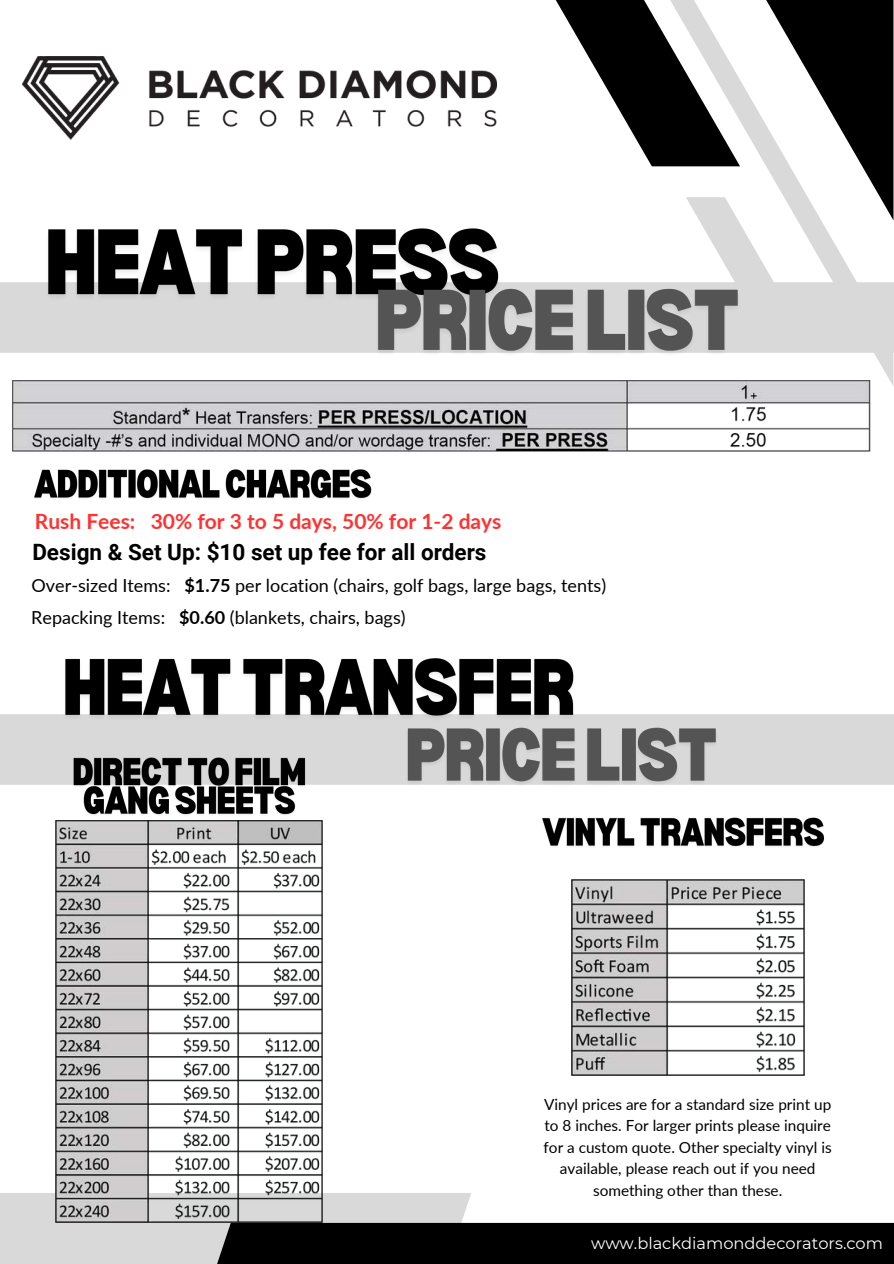
<style>
.page{position:relative;width:894px;height:1264px;background:#fff}
.page>*{position:absolute;margin:0;border:0;box-sizing:border-box;transform-origin:0 0}
.t1{font:700 22.5px "Roboto";color:#000}
.t2{font:700 21px "Lato";color:#ff3131}
.t3{font:18px "Lato";color:#000}
.t4{font:16.2px "Montserrat";color:#fff}
.t5{font:15.3px/21.3px "Lato";color:#000;text-align:center}
.s1{font-weight:700}
</style>
<div class="page">
<svg style="left:555px;top:0;width:337px;height:282px"></svg>
<div style="left:0;top:1192px;width:471px;height:71px;background:#d9d9d9"></div>
<div style="left:164px;top:1222px;width:729px;height:41px;background:#000"></div>
<div style="left:0;top:282px;width:893px;height:71px;background:#d9d9d9"></div>
<img style="left:23px;top:56px;width:473px;height:84px">
<img style="left:12px;top:380px;width:859px;height:72px">
<div style="left:0;top:714px;width:893px;height:70px;background:#d9d9d9"></div>
<img style="left:571px;top:879px;width:233px;height:196px">
<img style="left:40px;top:228px;width:458px;height:79px">
<img style="left:370px;top:272px;width:375px;height:82px">
<img style="left:34px;top:469px;width:338px;height:30px">
<img style="left:58px;top:658px;width:516px;height:68px">
<img style="left:401px;top:714px;width:320px;height:71px">
<img style="left:69px;top:749px;width:241px;height:66px">
<img style="left:542px;top:817px;width:282px;height:30px">
<img style="left:56px;top:820px;width:266px;height:402px">
<p class="t2" style="left:35px;top:508px;width:468px">Rush Fees: 30% for 3 to 5 days, 50% for 1-2 days</p>
<p class="t1" style="left:32px;top:539px;width:455px">Design &amp; Set Up: $10 set up fee for all orders</p>
<h4 class="t3" style="left:32px;top:574px;width:576px">Over-sized Items: <span class="s1">$1.75</span> per location (chairs, golf bags, large bags, tents)</h4>
<h5 class="t3" style="left:31px;top:606px;width:376px">Repacking Items: <span class="s1">$0.60</span> (blankets, chairs, bags)</h5>
<h4 class="t5" style="left:543px;top:1093px;width:289px">Vinyl prices are for a standard size print up to 8 inches. For larger prints please inquire for a custom quote. Other specialty vinyl is available, please reach out if you need something other than these.</h4>
<p class="t4" style="left:591px;top:1232px;width:293px">www.blackdiamonddecorators.com</p>
</div>
